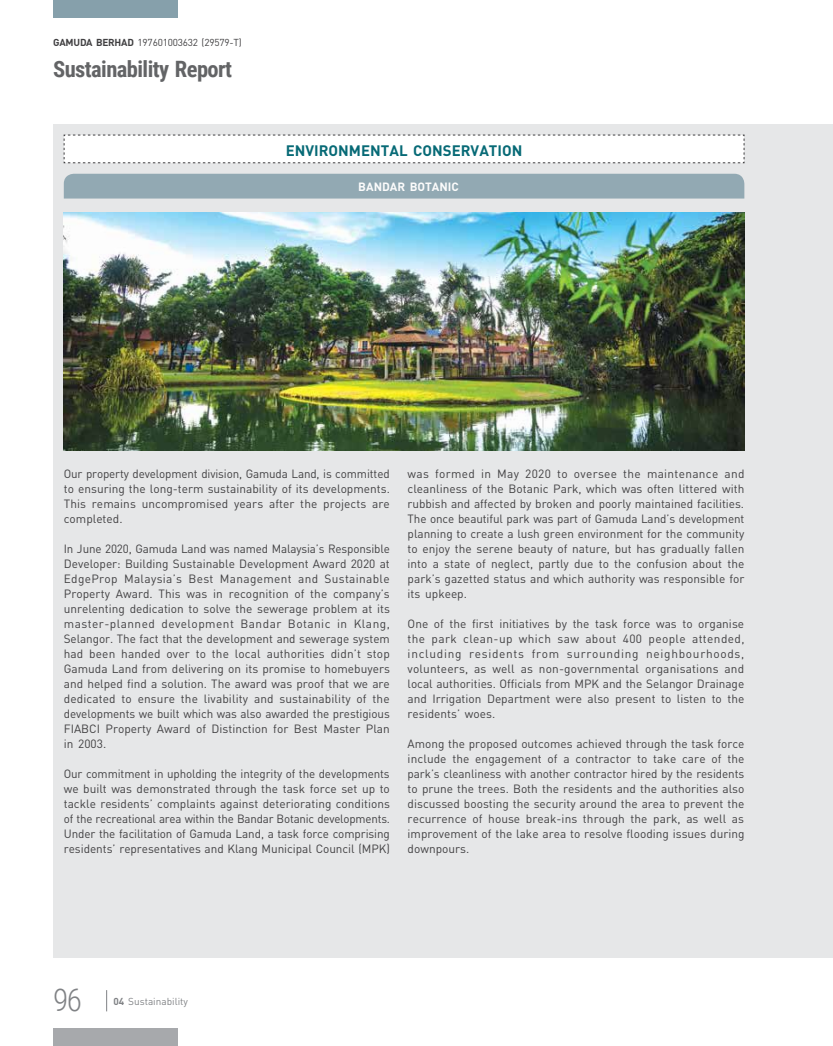
<style>
.page{position:relative;width:833px;height:1046px;background:#fff}
.page>*{position:absolute;margin:0;border:0;box-sizing:border-box;transform-origin:0 0}
.t1{font:300 31.25px "Roboto Condensed";color:#808285}
.t2{font:700 22.5px "Roboto Condensed";letter-spacing:-.025em;color:#636466}
.t3{font:700 15px "DIN";color:#076a76}
.t4{font:11.88px/15px "DIN";color:#414042;text-align:justify}
.t5{font:700 11.88px "DIN";color:#fff}
.t6{font:10px "DIN";letter-spacing:-.02em;color:#414042}
.t7{font:10px "DIN";color:#808285}
.s1{font-weight:700}
</style>
<div class="page">
<svg style="left:106px;top:990px;width:1px;height:21px"></svg>
<div style="left:53px;top:124px;width:780px;height:833px;background:#e6e7e8"></div>
<svg style="left:63px;top:134px;width:681px;height:29px;background:#f8f8f8"></svg>
<img style="left:64px;top:213px;width:680px;height:237px">
<div style="left:64px;top:174px;width:680px;height:24px;background:#92a9b3"></div>
<div style="left:53px;top:0;width:124px;height:18px;background:#86a0ab"></div>
<div style="left:53px;top:1028px;width:124px;height:17px;background:#a7a9ac"></div>
<p class="t6" style="left:53px;top:36px;width:190px"><span class="s1">GAMUDA BERHAD</span> 197601003632 (29579-T)</p>
<h2 class="t2" style="left:53px;top:53px;width:180px">Sustainability Report</h2>
<p class="t3" style="left:286px;top:140px;width:238px">ENVIRONMENTAL CONSERVATION</p>
<p class="t5" style="left:358px;top:179px;width:102px">BANDAR BOTANIC</p>
<p class="t4" style="left:64px;top:465px;width:327px">Our property development division, Gamuda Land, is committed to ensuring the long-term sustainability of its developments.<br>This remains uncompromised years after the projects are completed.</p>
<p class="t4" style="left:64px;top:540px;width:328px">In June 2020, Gamuda Land was named Malaysia’s Responsible Developer: Building Sustainable Development Award 2020 at EdgeProp Malaysia’s Best Management and Sustainable Property Award. This was in recognition of the company’s unrelenting dedication to solve the sewerage problem at its master-planned development Bandar Botanic in Klang, Selangor. The fact that the development and sewerage system had been handed over to the local authorities didn’t stop Gamuda Land from delivering on its promise to homebuyers and helped find a solution. The award was proof that we are dedicated to ensure the livability and sustainability of the developments we built which was also awarded the prestigious FIABCI Property Award of Distinction for Best Master Plan in 2003.</p>
<p class="t4" style="left:64px;top:765px;width:328px">Our commitment in upholding the integrity of the developments we built was demonstrated through the task force set up to tackle residents’ complaints against deteriorating conditions of the recreational area within the Bandar Botanic developments.<br>Under the facilitation of Gamuda Land, a task force comprising residents’ representatives and Klang Municipal Council (MPK)</p>
<p class="t4" style="left:407px;top:465px;width:338px">was formed in May 2020 to oversee the maintenance and cleanliness of the Botanic Park, which was often littered with rubbish and affected by broken and poorly maintained facilities.<br>The once beautiful park was part of Gamuda Land’s development planning to create a lush green environment for the community to enjoy the serene beauty of nature, but has gradually fallen into a state of neglect, partly due to the confusion about the park’s gazetted status and which authority was responsible for its upkeep.</p>
<p class="t4" style="left:407px;top:615px;width:338px">One of the first initiatives by the task force was to organise the park clean-up which saw about 400 people attended, including residents from surrounding neighbourhoods, volunteers, as well as non-governmental organisations and local authorities. Officials from MPK and the Selangor Drainage and Irrigation Department were also present to listen to the residents’ woes.</p>
<p class="t4" style="left:407px;top:735px;width:338px">Among the proposed outcomes achieved through the task force include the engagement of a contractor to take care of the park’s cleanliness with another contractor hired by the residents to prune the trees. Both the residents and the authorities also discussed boosting the security around the area to prevent the recurrence of house break-ins through the park, as well as improvement of the lake area to resolve flooding issues during downpours.</p>
<h1 class="t1" style="left:53px;top:978px;width:30px">96</h1>
<p class="t7" style="left:113px;top:994px;width:76px"><span class="s1">04</span> Sustainability</p>
</div>
